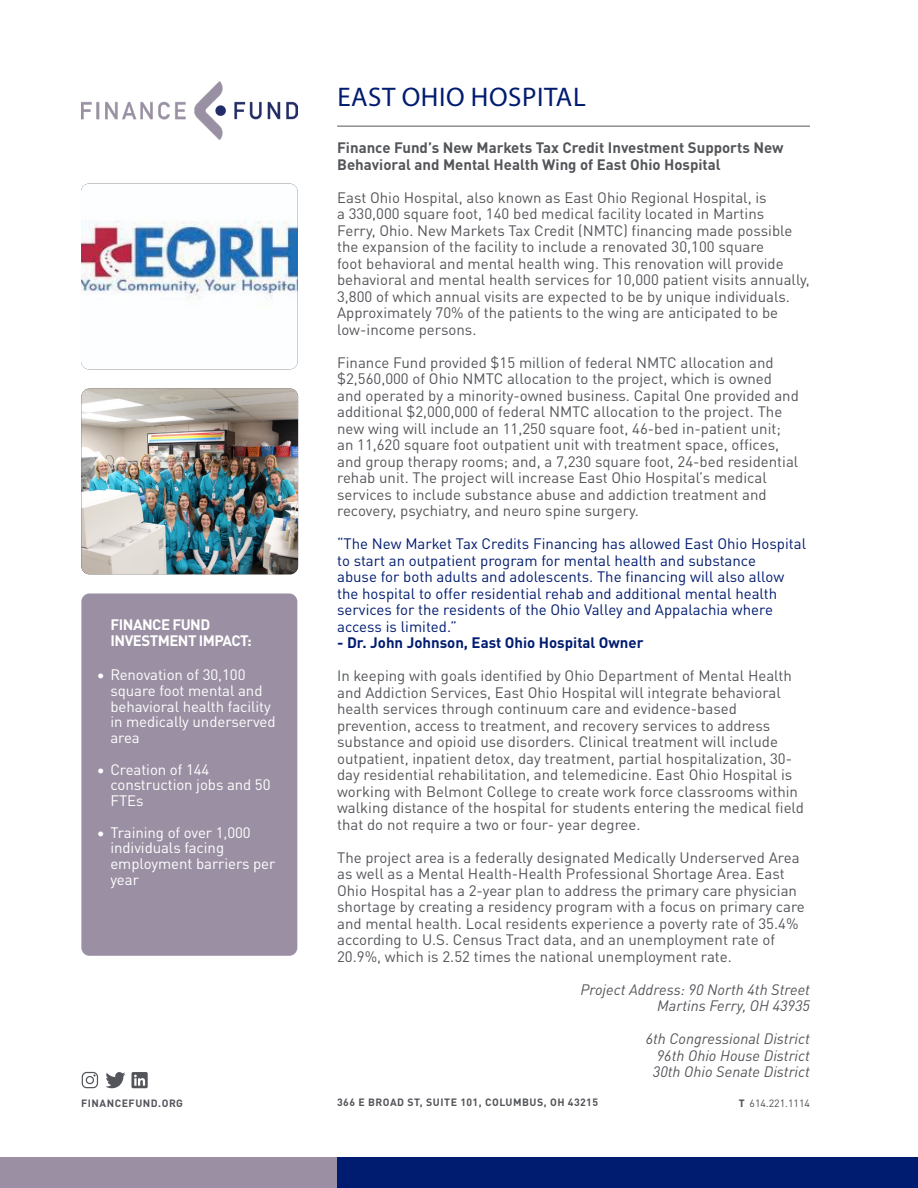
<style>
.page{position:relative;width:918px;height:1188px;background:#fff}
.page>*{position:absolute;margin:0;border:0;box-sizing:border-box;transform-origin:0 0}
.t1{font:27px "Myriad Pro";letter-spacing:.02em;color:#001c70}
.Body_Copy{font:15px/16.5px "DIN Pro";color:#54555a}
.Body_Copy-2{font:15px/16.5px "DIN Pro";color:#001c70}
.t2{font:15px/15.8px "DIN Pro";letter-spacing:-.005em;color:#fff}
.Body_Copy-3{font:italic 15px "DIN Pro";color:#54555a}
.Body_Copy-4{font:700 15px/16.5px "DIN Pro";color:#54555a}
.Body_Copy-5{font:700 15px "DIN Pro";color:#001c70}
.Impact_Title{font:700 15px/16.5px "DIN Pro";letter-spacing:-.035em;color:#fff}
.t3{font:700 10.5px "DIN Pro";letter-spacing:.05em;color:#54555a}
.t4{font:10.5px "DIN Pro";color:#4b4c4d}
.s1{font-weight:700}
</style>
<div class="page">
<div style="left:131px;top:1072px;width:17px;height:16px;background:#54555a;border-radius:2px"></div>
<svg style="left:134px;top:1075px;width:11px;height:11px"></svg>
<img style="left:81px;top:81px;width:217px;height:59px">
<div style="left:0;top:1157px;width:337px;height:31px;background:#9b90a3"></div>
<div style="left:337px;top:1157px;width:581px;height:31px;background:#001c70"></div>
<svg style="left:106px;top:1072px;width:19px;height:16px"></svg>
<svg style="left:82px;top:1072px;width:16px;height:16px"></svg>
<div style="left:81px;top:593px;width:216px;height:363px;background:#9b90a3;border-radius:8px"></div>
<img style="left:81px;top:184px;width:217px;height:185px">
<hr style="left:337px;top:126px;width:473px;height:1px;background:#54555a">
<img style="left:81px;top:389px;width:217px;height:185px">
<p class="Impact_Title" style="left:111px;top:615px;width:143px">FINANCE FUND<br>INVESTMENT IMPACT:</p>
<p class="t2" style="left:110px;top:666px;width:167px;text-indent:-14px">• Renovation of 30,100 square foot mental and behavioral health facility in medically underserved area</p>
<p class="t2" style="left:110px;top:760px;width:162px;text-indent:-14px">• Creation of 144 construction jobs and 50<br>FTEs</p>
<p class="t2" style="left:110px;top:823px;width:167px;text-indent:-14px">• Training of over 1,000 individuals facing employment barriers per year</p>
<p class="t1" style="left:337px;top:80px;width:250px">EAST OHIO HOSPITAL</p>
<p class="Body_Copy-4" style="left:337px;top:138px;width:448px">Finance Fund’s New Markets Tax Credit Investment Supports New<br>Behavioral and Mental Health Wing of East Ohio Hospital</p>
<p class="Body_Copy" style="left:337px;top:188px;width:474px">East Ohio Hospital, also known as East Ohio Regional Hospital, is<br>a 330,000 square foot, 140 bed medical facility located in Martins<br>Ferry, Ohio. New Markets Tax Credit (NMTC) financing made possible the expansion of the facility to include a renovated 30,100 square<br>foot behavioral and mental health wing. This renovation will provide behavioral and mental health services for 10,000 patient visits annually, 3,800 of which annual visits are expected to be by unique individuals.<br>Approximately 70% of the patients to the wing are anticipated to be low-income persons.</p>
<p class="Body_Copy" style="left:337px;top:353px;width:463px">Finance Fund provided $15 million of federal NMTC allocation and $2,560,000 of Ohio NMTC allocation to the project, which is owned and operated by a minority-owned business. Capital One provided and additional $2,000,000 of federal NMTC allocation to the project. The new wing will include an 11,250 square foot, 46-bed in-patient unit; an 11,620 square foot outpatient unit with treatment space, offices, and group therapy rooms; and, a 7,230 square foot, 24-bed residential rehab unit. The project will increase East Ohio Hospital’s medical services to include substance abuse and addiction treatment and recovery, psychiatry, and neuro spine surgery.</p>
<p class="Body_Copy-2" style="left:337px;top:534px;width:470px">“The New Market Tax Credits Financing has allowed East Ohio Hospital to start an outpatient program for mental health and substance<br>abuse for both adults and adolescents. The financing will also allow the hospital to offer residential rehab and additional mental health services for the residents of the Ohio Valley and Appalachia where access is limited.”</p>
<p class="Body_Copy-5" style="left:337px;top:631px;width:308px">- Dr. John Johnson, East Ohio Hospital Owner</p>
<p class="Body_Copy" style="left:337px;top:666px;width:468px">In keeping with goals identified by Ohio Department of Mental Health and Addiction Services, East Ohio Hospital will integrate behavioral health services through continuum care and evidence-based prevention, access to treatment, and recovery services to address substance and opioid use disorders. Clinical treatment will include outpatient, inpatient detox, day treatment, partial hospitalization, 30- day residential rehabilitation, and telemedicine. East Ohio Hospital is working with Belmont College to create work force classrooms within walking distance of the hospital for students entering the medical field that do not require a two or four- year degree.</p>
<p class="Body_Copy" style="left:337px;top:848px;width:469px">The project area is a federally designated Medically Underserved Area as well as a Mental Health-Health Professional Shortage Area. East Ohio Hospital has a 2-year plan to address the primary care physician shortage by creating a residency program with a focus on primary care and mental health. Local residents experience a poverty rate of 35.4% according to U.S. Census Tract data, and an unemployment rate of 20.9%, which is 2.52 times the national unemployment rate.</p>
<p class="Body_Copy-3" style="left:580px;top:978px;width:231px">Project Address: 90 North 4th Street</p>
<p class="Body_Copy-3" style="left:657px;top:994px;width:154px">Martins Ferry, OH 43935</p>
<p class="Body_Copy-3" style="left:646px;top:1027px;width:166px">6th Congressional District</p>
<p class="Body_Copy-3" style="left:657px;top:1044px;width:155px">96th Ohio House District</p>
<p class="Body_Copy-3" style="left:653px;top:1060px;width:159px">30th Ohio Senate District</p>
<p class="t3" style="left:337px;top:1094px;width:262px">366 E BROAD ST, SUITE 101, COLUMBUS, OH 43215</p>
<p class="t3" style="left:81px;top:1095px;width:104px">FINANCEFUND.ORG</p>
<p class="t4" style="left:739px;top:1095px;width:73px"><span class="s1">T</span> 614.221.1114</p>
</div>
